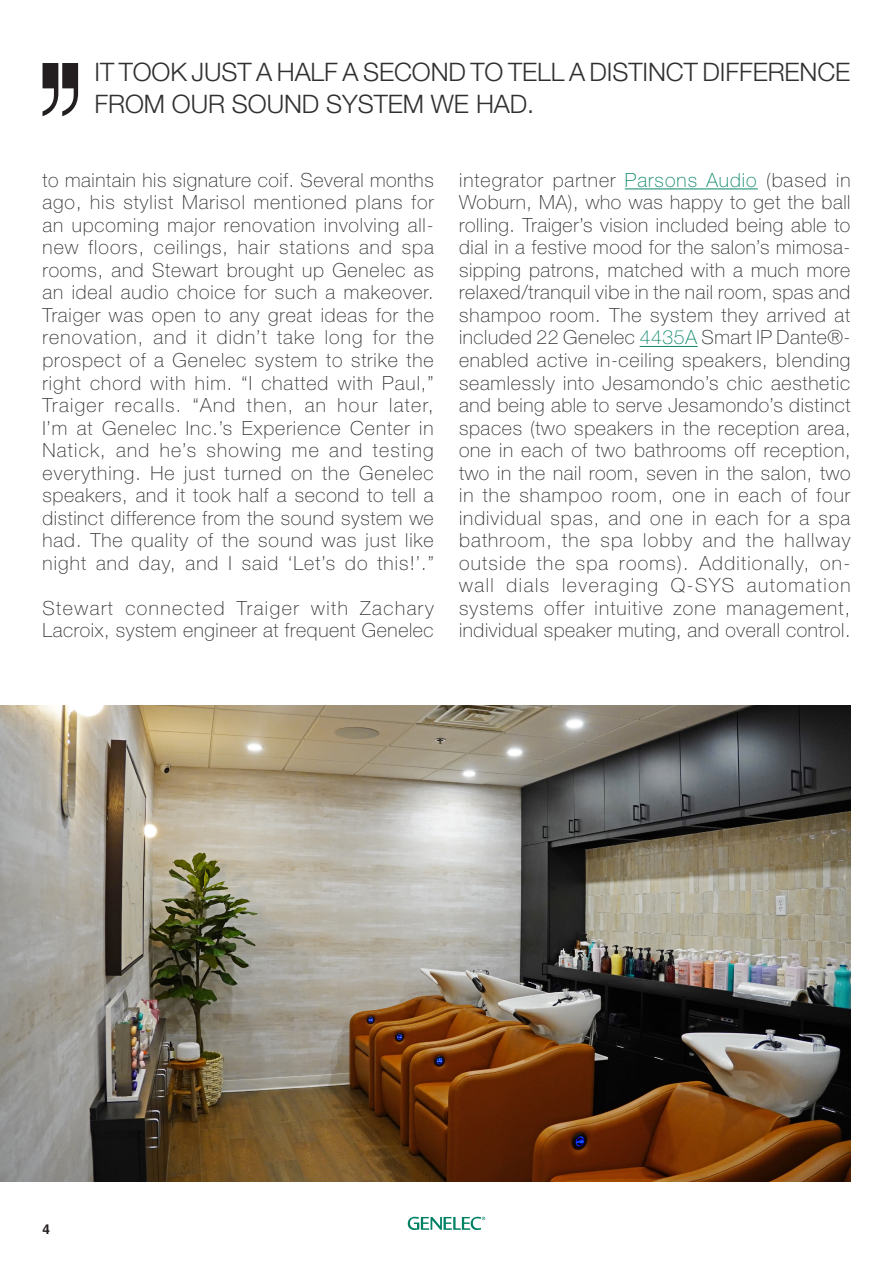
<style>
.page{position:relative;width:893px;height:1263px;background:#fff}
.page>*{position:absolute;margin:0;border:0;box-sizing:border-box;transform-origin:0 0}
.t1{font:300 25.5px/32.2px "Helvetica Neue";letter-spacing:-.005em;color:#312f30}
.Paragraph_Style_1{font:100 19.5px/22.5px "Helvetica Neue LT Std";letter-spacing:.05em;color:#312f30;text-align:justify}
.Paragraph_Style_1-2{font:100 19.5px/22.5px "Helvetica Neue LT Std";letter-spacing:.03em;color:#312f30}
.t2{font:700 13.5px "Helvetica LT Std";color:#231f20}
.s1{color:#098569}
</style>
<div class="page">
<hr style="left:625px;top:188px;width:133px;height:1px;background:#098569">
<hr style="left:640px;top:346px;width:57px;height:1px;background:#098569">
<svg style="left:43px;top:63px;width:35px;height:53px"></svg>
<img style="left:0;top:706px;width:850px;height:475px">
<svg style="left:408px;top:1217px;width:77px;height:13px"></svg>
<p class="t1" style="left:94px;top:55px;width:757px">IT TOOK JUST A HALF A SECOND TO TELL A DISTINCT DIFFERENCE<br>FROM OUR SOUND SYSTEM WE HAD.</p>
<p class="Paragraph_Style_1" style="left:43px;top:169px;width:393px">to maintain his signature coif. Several months ago, his stylist Marisol mentioned plans for an upcoming major renovation involving all&shy;new floors, ceilings, hair stations and spa rooms, and Stewart brought up Genelec as an ideal audio choice for such a makeover.<br>Traiger was open to any great ideas for the renovation, and it didn’t take long for the prospect of a Genelec system to strike the right chord with him. “I chatted with Paul,” Traiger recalls. “And then, an hour later, I’m at Genelec Inc.’s Experience Center in Natick, and he’s showing me and testing everything. He just turned on the Genelec speakers, and it took half a second to tell a distinct difference from the sound system we had. The quality of the sound was just like night and day, and I said ‘Let’s do this!’.”</p>
<p class="Paragraph_Style_1-2" style="left:43px;top:596px;width:393px">Stewart connected Traiger with Zachary<br>Lacroix, system engineer at frequent Genelec</p>
<p class="Paragraph_Style_1" style="left:459px;top:169px;width:393px">integrator partner <span class="s1">Parsons Audio</span> (based in Woburn, MA), who was happy to get the ball rolling. Traiger’s vision included being able to dial in a festive mood for the salon’s mimosa&shy;sipping patrons, matched with a much more relaxed/tranquil vibe in the nail room, spas and shampoo room. The system they arrived at included 22 Genelec <span class="s1">4435A</span> Smart IP Dante®- enabled active in-ceiling speakers, blending seamlessly into Jesamondo’s chic aesthetic and being able to serve Jesamondo’s distinct spaces (two speakers in the reception area, one in each of two bathrooms off reception, two in the nail room, seven in the salon, two in the shampoo room, one in each of four individual spas, and one in each for a spa bathroom, the spa lobby and the hallway outside the spa rooms). Additionally, on&shy;wall dials leveraging Q-SYS automation systems offer intuitive zone management, individual speaker muting, and overall control.</p>
<p class="t2" style="left:43px;top:1221px;width:9px">4</p>
</div>
